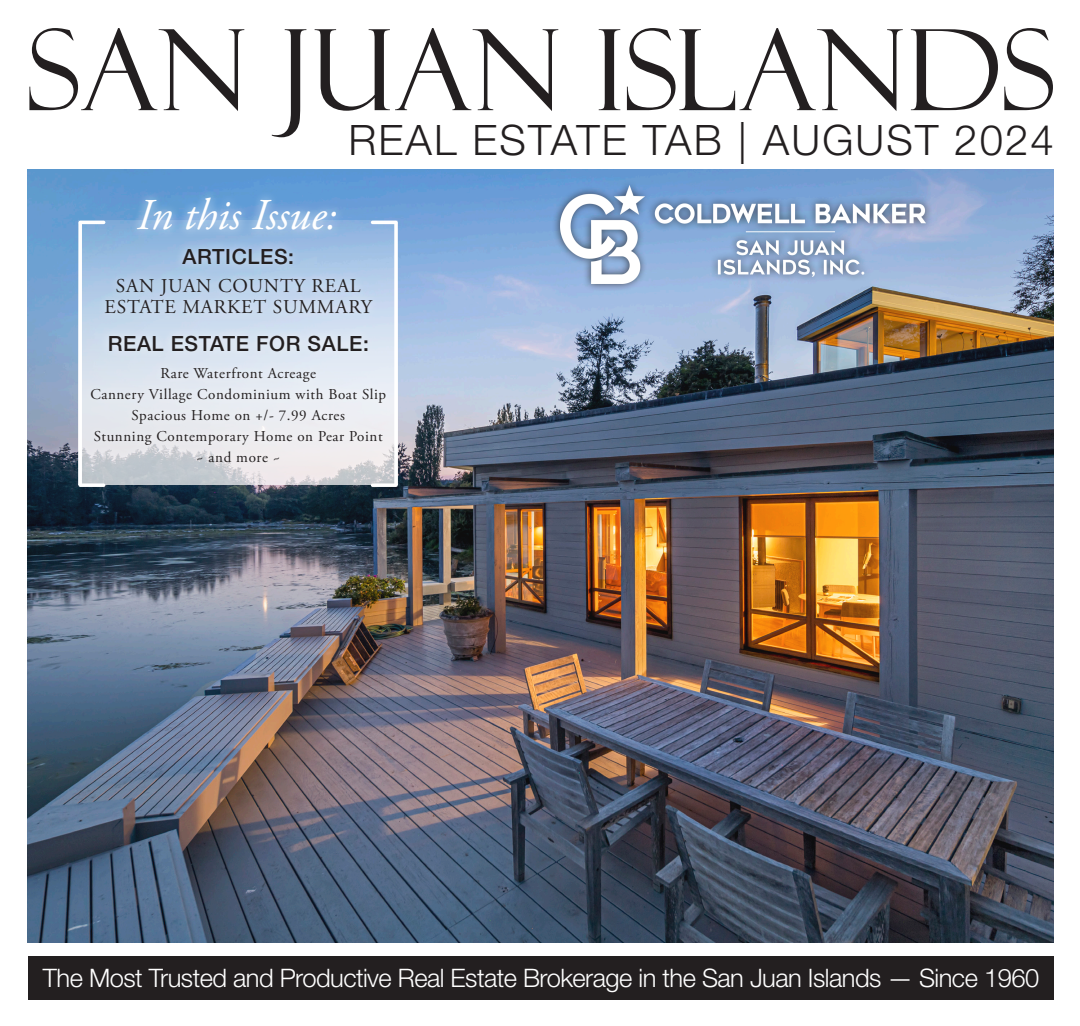
<style>
.page{position:relative;width:1080px;height:1026px;background:#fff}
.page>*{position:absolute;margin:0;border:0;box-sizing:border-box;transform-origin:0 0}
.t1{font:112.5px "Felix Titling";color:#231f20}
.t2{font:italic 43.95px "Adobe Garamond Pro";color:#fff}
.t3{font:300 42px "Helvetica Neue LT Std";letter-spacing:.05em;color:#231f20}
.t4{font:300 25.5px "Helvetica Neue LT Std";letter-spacing:-.02em;color:#fff}
.t5{font:500 21px "Helvetica Neue LT Std";letter-spacing:.03em;color:#231f20}
.t6{font:19.5px "Adobe Garamond Pro";letter-spacing:.04em;color:#231f20}
.t7{font:15px "Adobe Garamond Pro";letter-spacing:.04em;color:#231f20}
</style>
<div class="page">
<div style="left:28px;top:956px;width:1026px;height:44px;background:#231f20"></div>
<img style="left:28px;top:169px;width:1026px;height:774px">
<div style="left:552px;top:179px;width:381px;height:113px;background:#231f20;opacity:.75"></div>
<img style="left:560px;top:186px;width:366px;height:98px">
<svg style="left:78px;top:221px;width:320px;height:264px;background:#b8c6d6"></svg>
<div style="left:82px;top:240px;width:313px;height:231px;background:#fff;opacity:.75"></div>
<svg style="left:78px;top:223px;width:4px;height:262px"></svg>
<hr style="left:80px;top:221px;width:24px;height:3px;background:#fff">
<svg style="left:80px;top:483px;width:24px;height:4px"></svg>
<svg style="left:394px;top:223px;width:4px;height:262px"></svg>
<svg style="left:373px;top:483px;width:23px;height:4px"></svg>
<hr style="left:373px;top:221px;width:23px;height:3px;background:#fff">
<div style="left:129px;top:189px;width:216px;height:50px;background:#fff;opacity:.75"></div>
<p class="t1" style="left:27px;top:6px;width:1030px">SAN JUAN ISLANDS</p>
<p class="t3" style="left:349px;top:114px;width:707px">REAL ESTATE TAB | AUGUST 2024</p>
<p class="t2" style="left:137px;top:189px;width:202px">In this Issue:</p>
<p class="t5" style="left:183px;top:244px;width:113px">ARTICLES:</p>
<p class="t6" style="left:116px;top:274px;width:246px">SAN JUAN COUNTY REAL</p>
<p class="t6" style="left:105px;top:295px;width:269px">ESTATE MARKET SUMMARY</p>
<p class="t5" style="left:108px;top:331px;width:263px">REAL ESTATE FOR SALE:</p>
<p class="t7" style="left:161px;top:364px;width:157px">Rare Waterfront Acreage</p>
<p class="t7" style="left:90px;top:385px;width:297px">Cannery Village Condominium with Boat Slip</p>
<p class="t7" style="left:132px;top:406px;width:215px">Spacious Home on +/- 7.99 Acres</p>
<p class="t7" style="left:94px;top:427px;width:290px">Stunning Contemporary Home on Pear Point</p>
<p class="t7" style="left:196px;top:448px;width:86px">~ and more ~</p>
<p class="t4" style="left:43px;top:963px;width:998px">The Most Trusted and Productive Real Estate Brokerage in the San Juan Islands — Since 1960</p>
</div>
